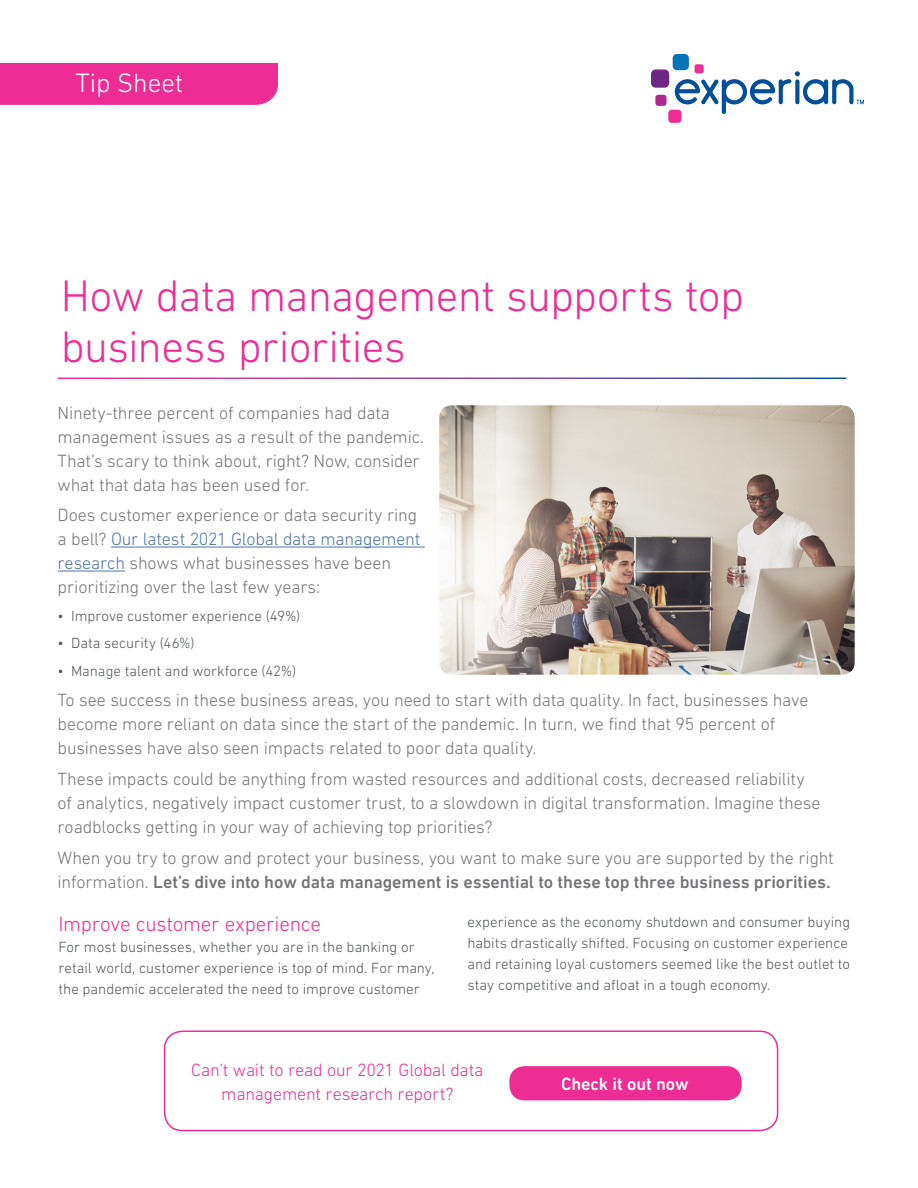
<style>
.page{position:relative;width:918px;height:1188px;background:#fff}
.page>*{position:absolute;margin:0;border:0;box-sizing:border-box;transform-origin:0 0}
.Title_heading_30_34{font:300 45px/51px "DIN Next W1 G";letter-spacing:-.015em;color:#ed2d94}
.t1{font:300 27px "DIN Next W1 G";color:#fff}
.Headline_14_16{font:300 21px "DIN Next W1 G";letter-spacing:-.01em;color:#ed2d94}
.Introduction_12_16{font:300 18px/24px "DIN Next W1 G";letter-spacing:-.01em;color:#747478}
.Introduction_12_16-2{font:300 18px/24px "DIN Next W1 G";letter-spacing:-.01em;color:#ed2d94;text-align:center}
.Introduction_12_16-3{font:500 18px "DIN Next W1 G";letter-spacing:-.005em;color:#fff}
.Body_text_10_14{font:300 15px/21px "DIN Next W1 G";color:#54555a}
.s1{color:#4d72ac}
.s2{font-weight:500}
</style>
<div class="page">
<div style="left:164px;top:1030px;width:614px;height:101px;border:2px solid #ed2d94;border-radius:18px"></div>
<div style="left:509px;top:1066px;width:233px;height:34px;background:#ed2d94;border-radius:15px"></div>
<div style="left:0;top:63px;width:278px;height:42px;background:#ed2d94"></div>
<div style="left:673px;top:54px;width:16px;height:16px;background:#0773bb;border-radius:4px"></div>
<div style="left:651px;top:69px;width:18px;height:19px;background:#6f2786;border-radius:5px"></div>
<div style="left:655px;top:95px;width:12px;height:11px;background:#ac2b91;border-radius:3px"></div>
<div style="left:668px;top:110px;width:13px;height:13px;background:#ed2d94;border-radius:3px"></div>
<div style="left:695px;top:64px;width:9px;height:9px;background:#ed2d94;border-radius:2px"></div>
<svg style="left:675px;top:71px;width:189px;height:43px"></svg>
<hr style="left:111px;top:547px;width:314px;height:1px;background:#4d72ac">
<hr style="left:58px;top:571px;width:67px;height:1px;background:#4d72ac">
<img style="left:439px;top:405px;width:416px;height:270px">
<p class="t1" style="left:76px;top:68px;width:109px">Tip Sheet</p>
<p class="Title_heading_30_34" style="left:61px;top:269px;width:685px">How data management supports top business priorities</p>
<p class="Introduction_12_16" style="left:58px;top:400px;width:368px">Ninety-three percent of companies had data management issues as a result of the pandemic.<br>That’s scary to think about, right? Now, consider what that data has been used for.</p>
<p class="Introduction_12_16" style="left:58px;top:503px;width:364px">Does customer experience or data security ring a bell? <span class="s1">Our latest 2021 Global data management research</span> shows what businesses have been prioritizing over the last few years:</p>
<p class="Body_text_10_14" style="left:58px;top:605px;width:244px">• Improve customer experience (49%)</p>
<p class="Body_text_10_14" style="left:58px;top:633px;width:138px">• Data security (46%)</p>
<p class="Body_text_10_14" style="left:58px;top:660px;width:240px">• Manage talent and workforce (42%)</p>
<p class="Introduction_12_16" style="left:58px;top:688px;width:753px">To see success in these business areas, you need to start with data quality. In fact, businesses have become more reliant on data since the start of the pandemic. In turn, we find that 95 percent of businesses have also seen impacts related to poor data quality.</p>
<p class="Introduction_12_16" style="left:58px;top:767px;width:764px">These impacts could be anything from wasted resources and additional costs, decreased reliability of analytics, negatively impact customer trust, to a slowdown in digital transformation. Imagine these roadblocks getting in your way of achieving top priorities?</p>
<p class="Introduction_12_16" style="left:58px;top:845px;width:778px">When you try to grow and protect your business, you want to make sure you are supported by the right information. <span class="s2">Let’s dive into how data management is essential to these top three business priorities.</span></p>
<p class="Headline_14_16" style="left:58px;top:912px;width:264px">Improve customer experience</p>
<p class="Body_text_10_14" style="left:58px;top:936px;width:378px">For most businesses, whether you are in the banking or retail world, customer experience is top of mind. For many, the pandemic accelerated the need to improve customer</p>
<p class="Body_text_10_14" style="left:468px;top:911px;width:384px">experience as the economy shutdown and consumer buying habits drastically shifted. Focusing on customer experience and retaining loyal customers seemed like the best outlet to stay competitive and afloat in a tough economy.</p>
<p class="Introduction_12_16-2" style="left:191px;top:1058px;width:294px">Can’t wait to read our 2021 Global data management research report?</p>
<p class="Introduction_12_16-3" style="left:561px;top:1073px;width:129px">Check it out now</p>
</div>
